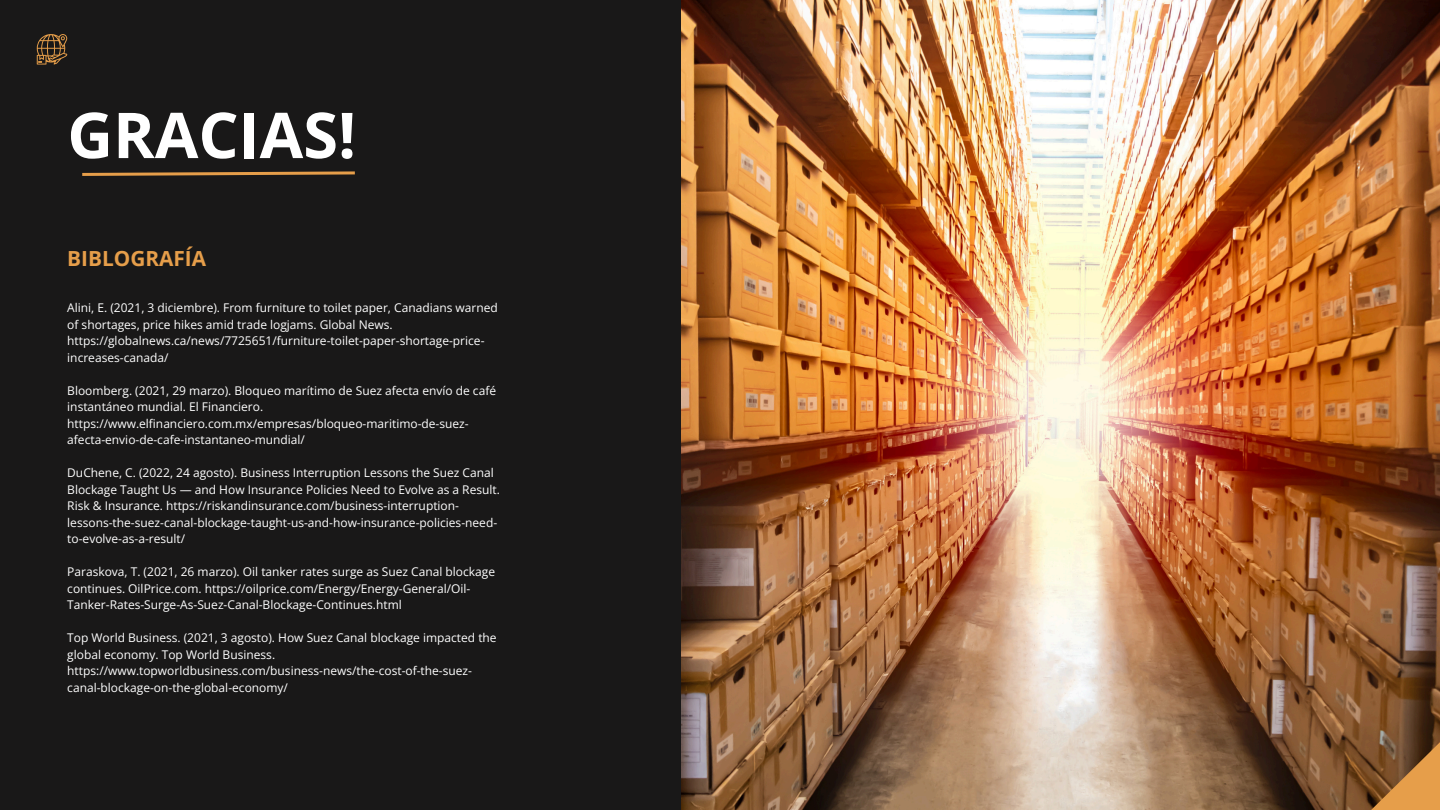
<style>
.page{position:relative;width:1440px;height:810px;background:#191818}
.page>*{position:absolute;margin:0;border:0;box-sizing:border-box;transform-origin:0 0}
.t1{font:700 63.2px "Open Sans";color:#fff}
.t2{font:700 20.8px "Open Sans";color:#e69e4a}
.t3{font:12px/16.5px "Open Sans";color:#fff}
</style>
<div class="page">
<img style="left:681px;top:0;width:759px;height:810px">
<svg style="left:37px;top:34px;width:30px;height:31px"></svg>
<svg style="left:1370px;top:741px;width:70px;height:69px;background:#a67038"></svg>
<svg style="left:82px;top:171px;width:273px;height:5px"></svg>
<p class="t1" style="left:67px;top:91px;width:290px">GRACIAS!</p>
<p class="t2" style="left:67px;top:244px;width:140px">BIBLOGRAFÍA</p>
<h1 class="t3" style="left:67px;top:299px;width:432px">Alini, E. (2021, 3 diciembre). From furniture to toilet paper, Canadians warned of shortages, price hikes amid trade logjams. Global News. https://globalnews.ca/news/7725651/furniture-toilet-paper-shortage-price&shy;increases-canada/</h1>
<h2 class="t3" style="left:67px;top:382px;width:430px">Bloomberg. (2021, 29 marzo). Bloqueo marítimo de Suez afecta envío de café instantáneo mundial. El Financiero. https://www.elfinanciero.com.mx/empresas/bloqueo-maritimo-de-suez&shy;afecta-envio-de-cafe-instantaneo-mundial/</h2>
<p class="t3" style="left:67px;top:464px;width:434px">DuChene, C. (2022, 24 agosto). Business Interruption Lessons the Suez Canal Blockage Taught Us — and How Insurance Policies Need to Evolve as a Result.<br>Risk &amp; Insurance. https://riskandinsurance.com/business-interruption&shy;lessons-the-suez-canal-blockage-taught-us-and-how-insurance-policies-need&shy;to-evolve-as-a-result/</p>
<p class="t3" style="left:67px;top:563px;width:429px">Paraskova, T. (2021, 26 marzo). Oil tanker rates surge as Suez Canal blockage continues. OilPrice.com. https://oilprice.com/Energy/Energy-General/Oil-<br>Tanker-Rates-Surge-As-Suez-Canal-Blockage-Continues.html</p>
<p class="t3" style="left:67px;top:629px;width:431px">Top World Business. (2021, 3 agosto). How Suez Canal blockage impacted the global economy. Top World Business. https://www.topworldbusiness.com/business-news/the-cost-of-the-suez&shy;canal-blockage-on-the-global-economy/</p>
</div>
